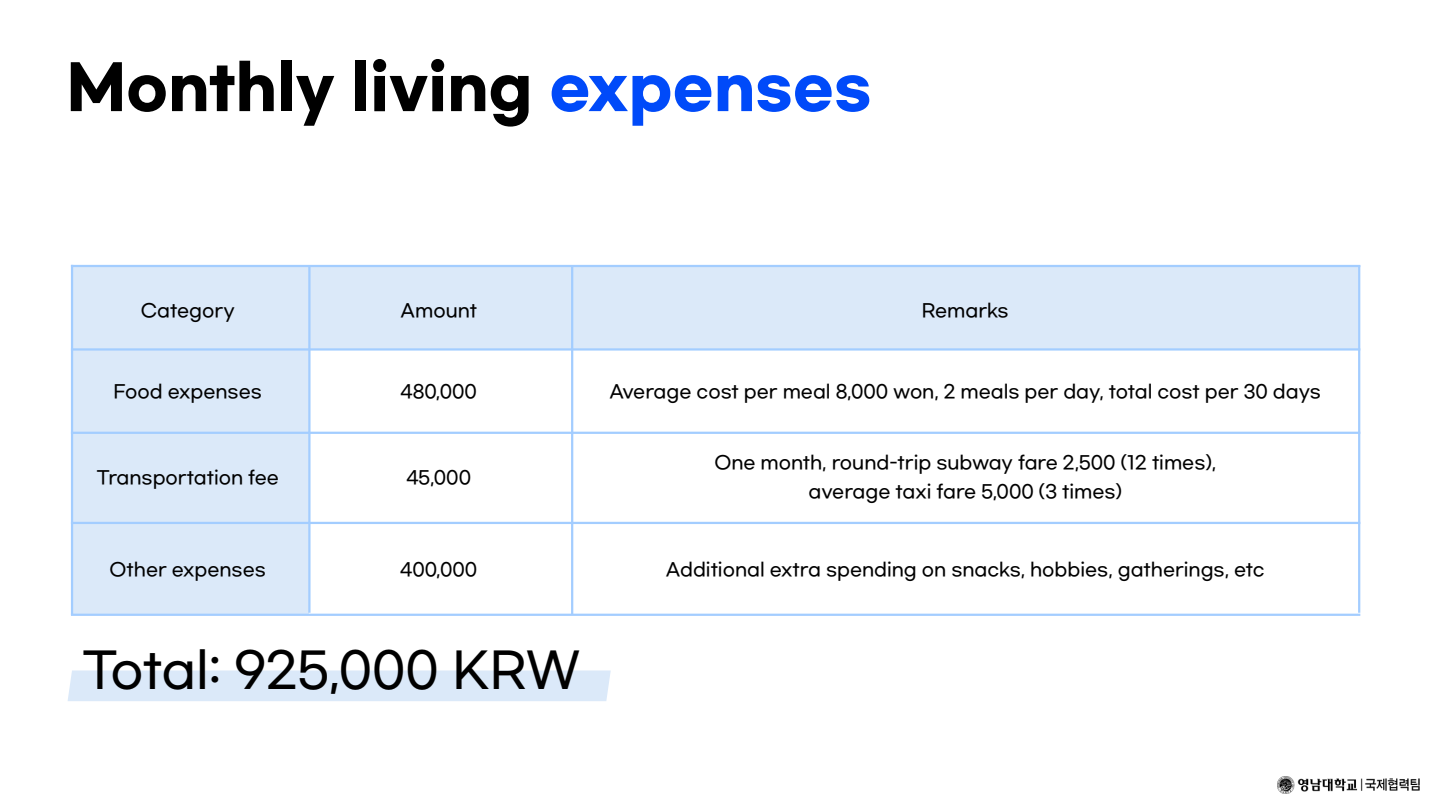
<style>
.page{position:relative;width:1440px;height:810px;background:#fff}
.page>*{position:absolute;margin:0;border:0;box-sizing:border-box;transform-origin:0 0}
.t1{font:700 60px "Gmarket Sans";color:#000}
.t2{font:500 48.15px "Gmarket Sans";color:#000}
.t3{font:500 17.92px/28.5px "Gmarket Sans";color:#000;text-align:center}
.s1{color:#004af9}
</style>
<div class="page">
<div style="left:68px;top:670px;width:543px;height:31px;background:#dbe9f9"></div>
<img style="left:1277px;top:776px;width:142px;height:18px">
<div style="left:71px;top:265px;width:1287px;height:85px;background:#dbe9f9"></div>
<div style="left:71px;top:265px;width:238px;height:350px;background:#dbe9f9"></div>
<hr style="left:308px;top:265px;width:3px;height:348px;background:#a3cdff">
<hr style="left:571px;top:265px;width:2px;height:350px;background:#a3cdff">
<hr style="left:1358px;top:265px;width:2px;height:348px;background:#a3cdff">
<hr style="left:71px;top:265px;width:2px;height:350px;background:#a3cdff">
<hr style="left:71px;top:348px;width:1289px;height:3px;background:#a3cdff">
<hr style="left:71px;top:522px;width:1289px;height:2px;background:#a3cdff">
<hr style="left:71px;top:432px;width:1289px;height:2px;background:#a3cdff">
<hr style="left:71px;top:614px;width:1289px;height:2px;background:#a3cdff">
<hr style="left:71px;top:265px;width:1289px;height:2px;background:#a3cdff">
<h1 class="t1" style="left:66px;top:54px;width:807px">Monthly living <span class="s1">expenses</span></h1>
<p class="t3" style="left:141px;top:297px;width:96px">Category</p>
<p class="t3" style="left:401px;top:297px;width:78px">Amount</p>
<p class="t3" style="left:922px;top:297px;width:88px">Remarks</p>
<p class="t3" style="left:114px;top:378px;width:150px">Food expenses</p>
<p class="t3" style="left:401px;top:378px;width:78px">480,000</p>
<p class="t3" style="left:610px;top:378px;width:713px">Average cost per meal 8,000 won, 2 meals per day, total cost per 30 days</p>
<p class="t3" style="left:96px;top:464px;width:184px">Transportation fee</p>
<p class="t3" style="left:406px;top:464px;width:66px">45,000</p>
<p class="t3" style="left:714px;top:450px;width:503px">One month, round-trip subway fare 2,500 (12 times), average taxi fare 5,000 (3 times)</p>
<p class="t3" style="left:110px;top:556px;width:158px">Other expenses</p>
<p class="t3" style="left:400px;top:556px;width:79px">400,000</p>
<p class="t3" style="left:666px;top:556px;width:600px">Additional extra spending on snacks, hobbies, gatherings, etc</p>
<h2 class="t2" style="left:82px;top:644px;width:500px">Total: 925,000 KRW</h2>
</div>
